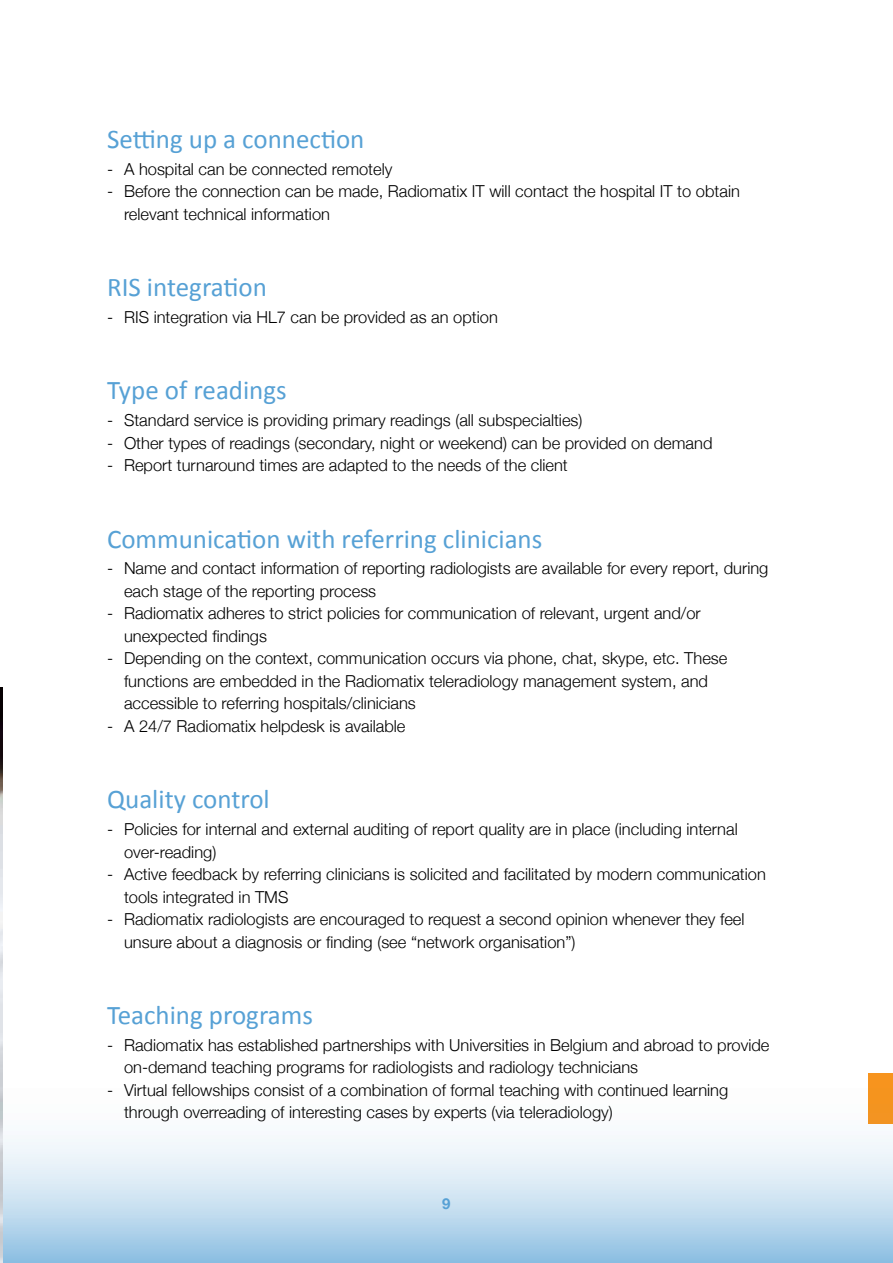
<style>
.page{position:relative;width:893px;height:1263px;background:#fff}
.page>*{position:absolute;margin:0;border:0;box-sizing:border-box;transform-origin:0 0}
.t1{font:27px "Calibri";color:#57a1d5}
.t2{font:300 16.5px/22.5px "Helvetica Neue";color:#000}
.t3{font:700 15px "Helvetica Neue";color:#57a1d5}
</style>
<div class="page">
<svg style="left:2px;top:1054px;width:891px;height:209px"></svg>
<img style="left:0;top:687px;width:2px;height:576px">
<h1 class="t1" style="left:107px;top:122px;width:259px">Setting up a connection</h1>
<p class="t2" style="left:107px;top:157px;width:287px">- A hospital can be connected remotely</p>
<p class="t2" style="left:124px;top:180px;width:617px;text-indent:-17px">- Before the connection can be made, Radiomatix IT will contact the hospital IT to obtain relevant technical information</p>
<h1 class="t1" style="left:107px;top:270px;width:161px">RIS integration</h1>
<p class="t2" style="left:107px;top:305px;width:392px">- RIS integration via HL7 can be provided as an option</p>
<h1 class="t1" style="left:107px;top:374px;width:181px">Type of readings</h1>
<p class="t2" style="left:107px;top:409px;width:477px">- Standard service is providing primary readings (all subspecialties)</p>
<p class="t2" style="left:107px;top:431px;width:607px">- Other types of readings (secondary, night or weekend) can be provided on demand</p>
<p class="t2" style="left:107px;top:454px;width:462px">- Report turnaround times are adapted to the needs of the client</p>
<h1 class="t1" style="left:107px;top:522px;width:437px">Communication with referring clinicians</h1>
<p class="t2" style="left:124px;top:557px;width:646px;text-indent:-17px">- Name and contact information of reporting radiologists are available for every report, during each stage of the reporting process</p>
<p class="t2" style="left:124px;top:602px;width:578px;text-indent:-17px">- Radiomatix adheres to strict policies for communication of relevant, urgent and/or unexpected findings</p>
<p class="t2" style="left:124px;top:647px;width:605px;text-indent:-17px">- Depending on the context, communication occurs via phone, chat, skype, etc. These functions are embedded in the Radiomatix teleradiology management system, and accessible to referring hospitals/clinicians</p>
<p class="t2" style="left:107px;top:714px;width:300px">- A 24/7 Radiomatix helpdesk is available</p>
<h1 class="t1" style="left:107px;top:783px;width:164px">Quality control</h1>
<p class="t2" style="left:124px;top:818px;width:615px;text-indent:-17px">- Policies for internal and external auditing of report quality are in place (including internal over-reading)</p>
<p class="t2" style="left:124px;top:863px;width:643px;text-indent:-17px">- Active feedback by referring clinicians is solicited and facilitated by modern communication tools integrated in TMS</p>
<p class="t2" style="left:124px;top:908px;width:622px;text-indent:-17px">- Radiomatix radiologists are encouraged to request a second opinion whenever they feel unsure about a diagnosis or finding (see “network organisation”)</p>
<h1 class="t1" style="left:107px;top:998px;width:207px">Teaching programs</h1>
<p class="t2" style="left:124px;top:1033px;width:647px;text-indent:-17px">- Radiomatix has established partnerships with Universities in Belgium and abroad to provide on-demand teaching programs for radiologists and radiology technicians</p>
<p class="t2" style="left:124px;top:1078px;width:606px;text-indent:-17px">- Virtual fellowships consist of a combination of formal teaching with continued learning through overreading of interesting cases by experts (via teleradiology)</p>
<p class="t3" style="left:442px;top:1194px;width:10px">9</p>
</div>
